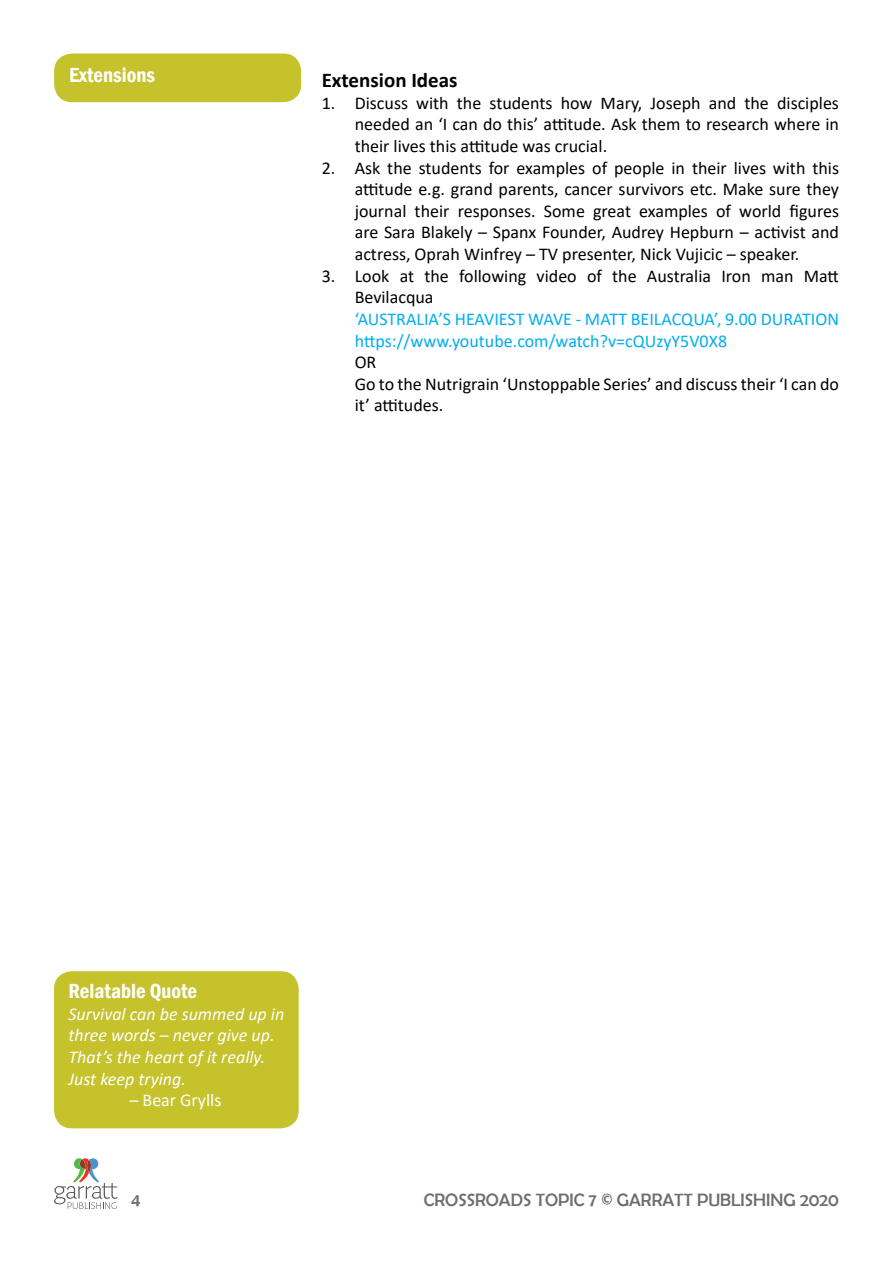
<style>
.page{position:relative;width:893px;height:1263px;background:#fff}
.page>*{position:absolute;margin:0;border:0;box-sizing:border-box;transform-origin:0 0}
.t1{font:600 condensed 21px "Franklin Gothic";color:#fff}
.t2{font:700 21px "Calibri";color:#000}
.t3{font:18px/21.6px "Calibri";color:#000;text-align:justify}
.t4{font:18px/21.6px "Calibri";color:#00aeef}
.t5{font:italic 18px/21.6px "Calibri";color:#fff}
.t6{font:18px "Berlin Sans FB";color:#6d6e71}
.t7{font:18px "Calibri";color:#fff}
.s1{font-style:italic}
</style>
<div class="page">
<svg style="left:54px;top:1158px;width:64px;height:51px"></svg>
<div style="left:54px;top:971px;width:245px;height:157px;background:#c6c22c;border-radius:18px"></div>
<div style="left:54px;top:54px;width:247px;height:48px;background:#c6c22c;border-radius:18px"></div>
<p class="t1" style="left:69px;top:61px;width:87px">Extensions</p>
<p class="t2" style="left:322px;top:65px;width:137px">Extension Ideas</p>
<p class="t3" style="left:355px;top:92px;width:486px;text-indent:-33px">1. Discuss with the students how Mary, Joseph and the disciples needed an ‘I can do this’ attitude. Ask them to research where in their lives this attitude was crucial.</p>
<p class="t3" style="left:355px;top:156px;width:486px;text-indent:-33px">2. Ask the students for examples of people in their lives with this attitude e.g. grand parents, cancer survivors etc. Make sure they journal their responses. Some great examples of world figures are Sara Blakely – Spanx Founder, Audrey Hepburn – activist and actress, Oprah Winfrey – TV presenter, Nick Vujicic – speaker.</p>
<p class="t3" style="left:355px;top:264px;width:486px;text-indent:-33px">3. Look at the following video of the Australia Iron man Matt<br>Bevilacqua</p>
<p class="t4" style="left:355px;top:308px;width:486px">‘AUSTRALIA’S HEAVIEST WAVE - MATT BEILACQUA’, 9.00 DURATION https://www.youtube.com/watch?v=cQUzyY5V0X8</p>
<p class="t3" style="left:355px;top:351px;width:486px;text-align:left">OR<br>Go to the Nutrigrain ‘Unstoppable Series’ and discuss their ‘I can do it’ attitudes.</p>
<p class="t1" style="left:68px;top:977px;width:130px">Relatable Quote</p>
<p class="t5" style="left:68px;top:1002px;width:217px">Survival can be summed up in three words – never give up.<br>That’s the heart of it really.<br>Just keep trying.</p>
<p class="t7" style="left:129px;top:1088px;width:93px"><span class="s1">–</span> Bear Grylls</p>
<p class="t6" style="left:131px;top:1190px;width:10px">4</p>
<p class="t6" style="left:424px;top:1190px;width:416px">CROSSROADS TOPIC 7 © GARRATT PUBLISHING 2020</p>
</div>
